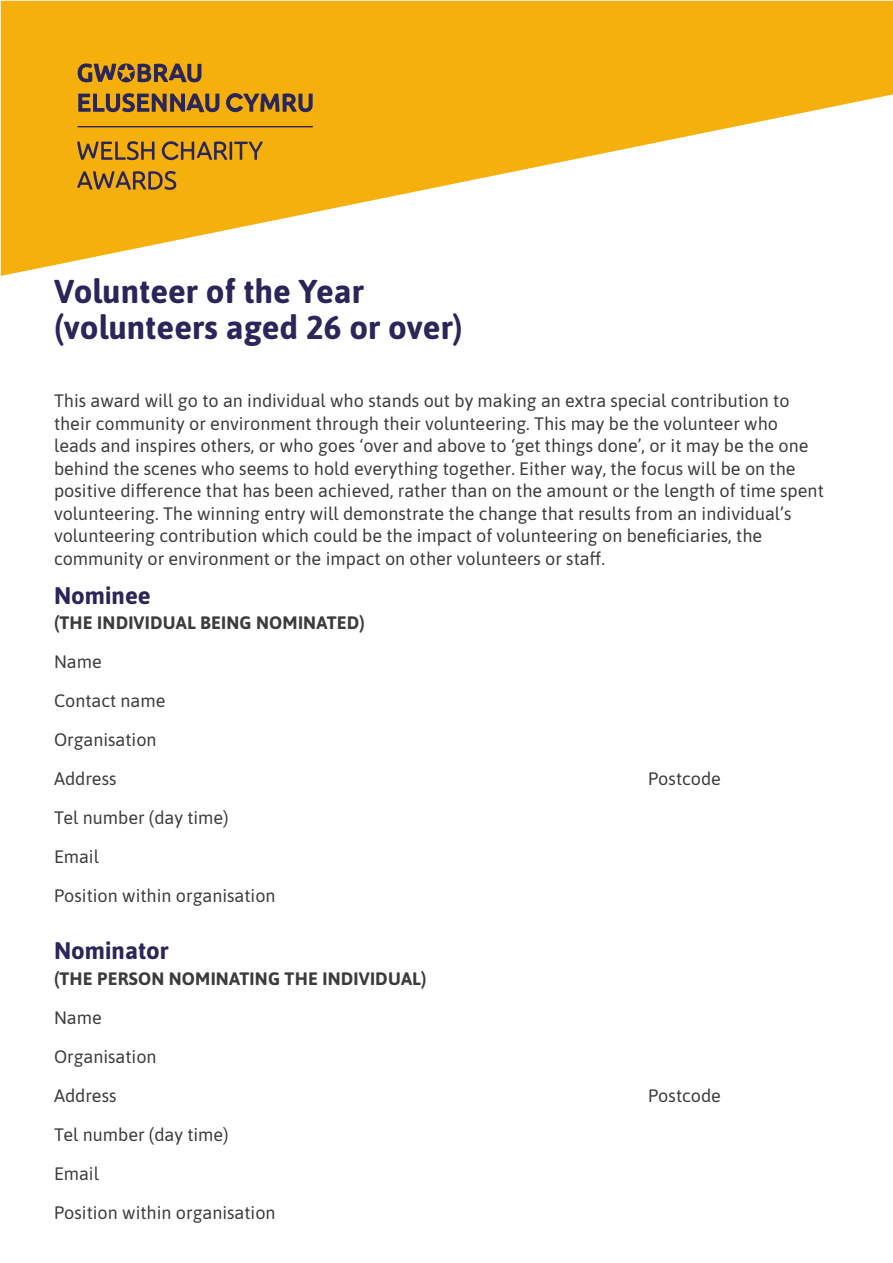
<style>
.page{position:relative;width:893px;height:1263px;background:#fff}
.page>*{position:absolute;margin:0;border:0;box-sizing:border-box;transform-origin:0 0}
.t1{font:700 33px/36px "Asap";color:#2b265a}
.t2{font:700 24px "Asap";color:#2b265a}
.t3{font:18px/39px "Asap";color:#3c3c3b}
.t4{font:700 18px "Asap";letter-spacing:.01em;color:#3c3c3b}
</style>
<div class="page">
<svg style="left:1px;top:1px;width:892px;height:275px;fill:#f5b00d"></svg>
<hr style="left:77px;top:126px;width:236px;height:1px;background:#2b2659">
<svg style="left:226px;top:93px;width:87px;height:19px;background:#906b32"></svg>
<svg style="left:78px;top:93px;width:141px;height:19px;background:#8b6834"></svg>
<svg style="left:77px;top:141px;width:77px;height:19px"></svg>
<svg style="left:77px;top:171px;width:99px;height:19px;background:#a97c29"></svg>
<svg style="left:161px;top:141px;width:102px;height:19px;background:#b18226"></svg>
<svg style="left:78px;top:63px;width:123px;height:19px;background:#8b6834"></svg>
<h1 class="t1" style="left:54px;top:271px;width:410px">Volunteer of the Year (volunteers aged 26 or over)</h1>
<p class="t3" style="left:54px;top:389px;width:771px;line-height:22.5px">This award will go to an individual who stands out by making an extra special contribution to their community or environment through their volunteering. This may be the volunteer who leads and inspires others, or who goes ‘over and above to ‘get things done’, or it may be the one behind the scenes who seems to hold everything together. Either way, the focus will be on the positive difference that has been achieved, rather than on the amount or the length of time spent volunteering. The winning entry will demonstrate the change that results from an individual’s volunteering contribution which could be the impact of volunteering on beneficiaries, the community or environment or the impact on other volunteers or staff.</p>
<h2 class="t2" style="left:54px;top:578px;width:98px">Nominee</h2>
<p class="t4" style="left:54px;top:610px;width:312px">(THE INDIVIDUAL BEING NOMINATED)</p>
<p class="t3" style="left:54px;top:641px;width:113px">Name<br>Contact name<br>Organisation<br>Address</p>
<p class="t3" style="left:54px;top:797px;width:223px">Tel number (day time)<br>Email<br>Position within organisation</p>
<h2 class="t2" style="left:54px;top:934px;width:116px">Nominator</h2>
<p class="t4" style="left:54px;top:966px;width:374px">(THE PERSON NOMINATING THE INDIVIDUAL)</p>
<p class="t3" style="left:54px;top:997px;width:104px">Name<br>Organisation<br>Address</p>
<p class="t3" style="left:54px;top:1114px;width:223px">Tel number (day time)<br>Email<br>Position within organisation</p>
<p class="t3" style="left:648px;top:758px;width:74px">Postcode</p>
<p class="t3" style="left:648px;top:1075px;width:74px">Postcode</p>
</div>
